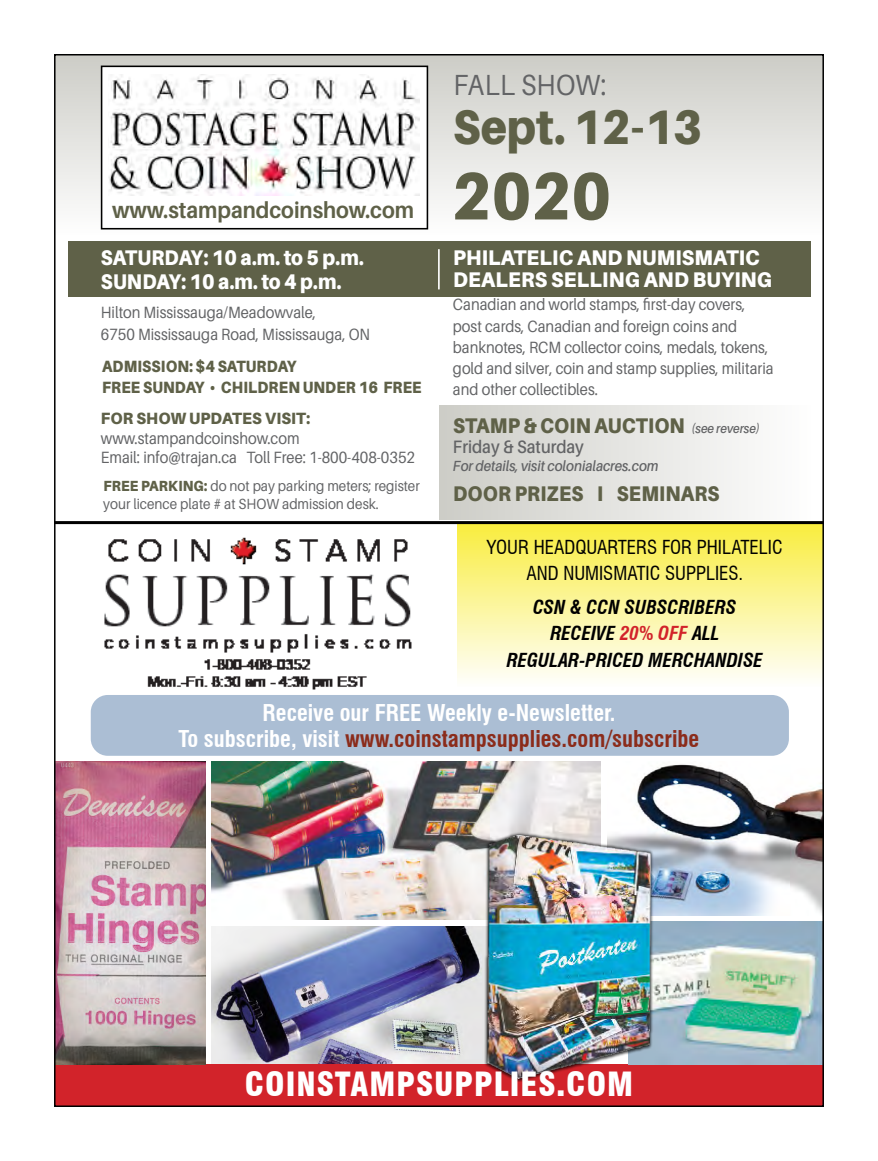
<style>
.page{position:relative;width:878px;height:1161px;background:#fff}
.page>*{position:absolute;margin:0;border:0;box-sizing:border-box;transform-origin:0 0}
.t1{font:900 66.9px "Aileron";color:#5f6148;scale:.9 1}
.t2{font:900 48.6px "Aileron";color:#5f6148;scale:.9 1}
.t3{font:900 condensed 32.55px "Swiss 721 BT";letter-spacing:.03em;color:#fff}
.t4{font:29.1px "Aileron";letter-spacing:.01em;color:#636466;scale:.9 1}
.t5{font:700 22.8px "Aileron";color:#5f6148;scale:.92 1}
.t6{font:700 condensed 22.65px/26.4px "Swiss 721 BT";color:#fff;text-align:center}
.t7{font:900 21.15px "Aileron";letter-spacing:.01em;color:#5f6148;scale:.9 1}
.t8{font:900 21.15px/22.8px "Aileron";letter-spacing:.01em;color:#fff;scale:.94 1}
.t9{font:900 21.15px/24.5px "Aileron";letter-spacing:.01em;color:#fff;scale:.9 1}
.t10{font:italic 700 condensed 18.9px/26.5px "Swiss 721 BT";color:#000;text-align:center}
.t11{font:condensed 18.9px/26.5px "Swiss 721 BT";color:#000;text-align:center}
.t12{font:600 18px "Aileron";color:#636466;scale:.9 1}
.t13{font:16.35px/21.1px "Aileron";color:#636466;scale:.9 1}
.t14{font:900 16.35px/21.1px "Aileron";letter-spacing:.01em;color:#5f6148;scale:.9 1}
.t15{font:900 16.35px "Aileron";letter-spacing:.01em;color:#5f6148;scale:.95 1}
.t16{font:14.7px/18px "Aileron";color:#636466;scale:.92 1}
.t17{font:italic 600 14.7px "Aileron";color:#636466;scale:.9 1}
.s1{font-weight:900;color:#5f6148}
.s2{font-weight:600;font-style:italic;font-size:13.05px;color:#636466}
.s3{color:#d2232a}
.s4{color:#8b2c1b}
</style>
<div class="page">
<img style="left:637px;top:764px;width:184px;height:151px">
<div style="left:457px;top:522px;width:367px;height:164px;background:linear-gradient(to bottom,#f7eb3c,#fffffb)"></div>
<img style="left:104px;top:537px;width:308px;height:153px">
<div style="left:91px;top:695px;width:697px;height:61px;background:#abbed4;border-radius:17px"></div>
<div style="left:68px;top:241px;width:742px;height:55px;background:#5f6148"></div>
<div style="left:439px;top:405px;width:371px;height:115px;background:linear-gradient(to right,#cdcdc7,#fefefe)"></div>
<div style="left:54px;top:54px;width:770px;height:181px;background:linear-gradient(to bottom,#ccccc6,#fdfdfd)"></div>
<div style="left:102px;top:66px;width:325px;height:163px;background:#fff"></div>
<div style="left:101px;top:66px;width:327px;height:164px;border:2px solid #000"></div>
<img style="left:109px;top:75px;width:311px;height:120px">
<hr style="left:438px;top:249px;width:1px;height:40px;background:#fff">
<hr style="left:54px;top:521px;width:770px;height:3px;background:#000">
<div style="left:54px;top:1064px;width:770px;height:43px;background:#d2232a"></div>
<img style="left:212px;top:762px;width:388px;height:158px">
<img style="left:212px;top:926px;width:265px;height:138px">
<img style="left:657px;top:922px;width:164px;height:142px">
<img style="left:477px;top:833px;width:180px;height:247px">
<img style="left:57px;top:761px;width:148px;height:303px">
<h3 class="t5" style="left:112px;top:197px;width:330px">www.stampandcoinshow.com</h3>
<p class="t9" style="left:101px;top:245px;width:294px">SATURDAY: 10 a.m. to 5 p.m.<br>SUNDAY: 10 a.m. to 4 p.m.</p>
<p class="t13" style="left:101px;top:302px;width:301px">Hilton Mississauga/Meadowvale,<br>6750 Mississauga Road, Mississauga, ON</p>
<p class="t14" style="left:102px;top:356px;width:356px">ADMISSION: $4 SATURDAY<br>FREE SUNDAY • CHILDREN UNDER 16 FREE</p>
<p class="t15" style="left:101px;top:409px;width:222px">FOR SHOW UPDATES VISIT:</p>
<p class="t13" style="left:101px;top:428px;width:350px;line-height:19.6px">www.stampandcoinshow.com<br>Email: info@trajan.ca Toll Free: 1-800-408-0352</p>
<p class="t16" style="left:103px;top:477px;width:345px"><span class="s1">FREE PARKING:</span> do not pay parking meters; register your licence plate # at SHOW admission desk.</p>
<h3 class="t4" style="left:453px;top:69px;width:172px">FALL SHOW:</h3>
<h2 class="t2" style="left:453px;top:99px;width:278px">Sept. 12-13</h2>
<h1 class="t1" style="left:451px;top:157px;width:179px">2020</h1>
<p class="t8" style="left:453px;top:246px;width:341px">PHILATELIC AND NUMISMATIC<br>DEALERS SELLING AND BUYING</p>
<p class="t13" style="left:453px;top:294px;width:358px">Canadian and world stamps, first-day covers, post cards, Canadian and foreign coins and banknotes, RCM collector coins, medals, tokens, gold and silver, coin and stamp supplies, militaria and other collectibles.</p>
<p class="t7" style="left:453px;top:414px;width:342px">STAMP &amp; COIN AUCTION <span class="s2">(see reverse)</span></p>
<p class="t12" style="left:453px;top:437px;width:147px">Friday &amp; Saturday</p>
<p class="t17" style="left:453px;top:458px;width:230px">For details, visit colonialacres.com</p>
<p class="t7" style="left:453px;top:481px;width:297px">DOOR PRIZES I SEMINARS</p>
<p class="t11" style="left:487px;top:534px;width:297px">YOUR HEADQUARTERS FOR PHILATELIC<br>AND NUMISMATIC SUPPLIES.</p>
<p class="t10" style="left:506px;top:594px;width:258px">CSN &amp; CCN SUBSCRIBERS<br>RECEIVE <span class="s3">20% OFF</span> ALL<br>REGULAR-PRICED MERCHANDISE</p>
<h3 class="t6" style="left:178px;top:699px;width:522px">Receive our FREE Weekly e-Newsletter.<br>To subscribe, visit <span class="s4">www.coinstampsupplies.com/subscribe</span></h3>
<h3 class="t3" style="left:245px;top:1064px;width:390px">COINSTAMPSUPPLIES.COM</h3>
</div>
